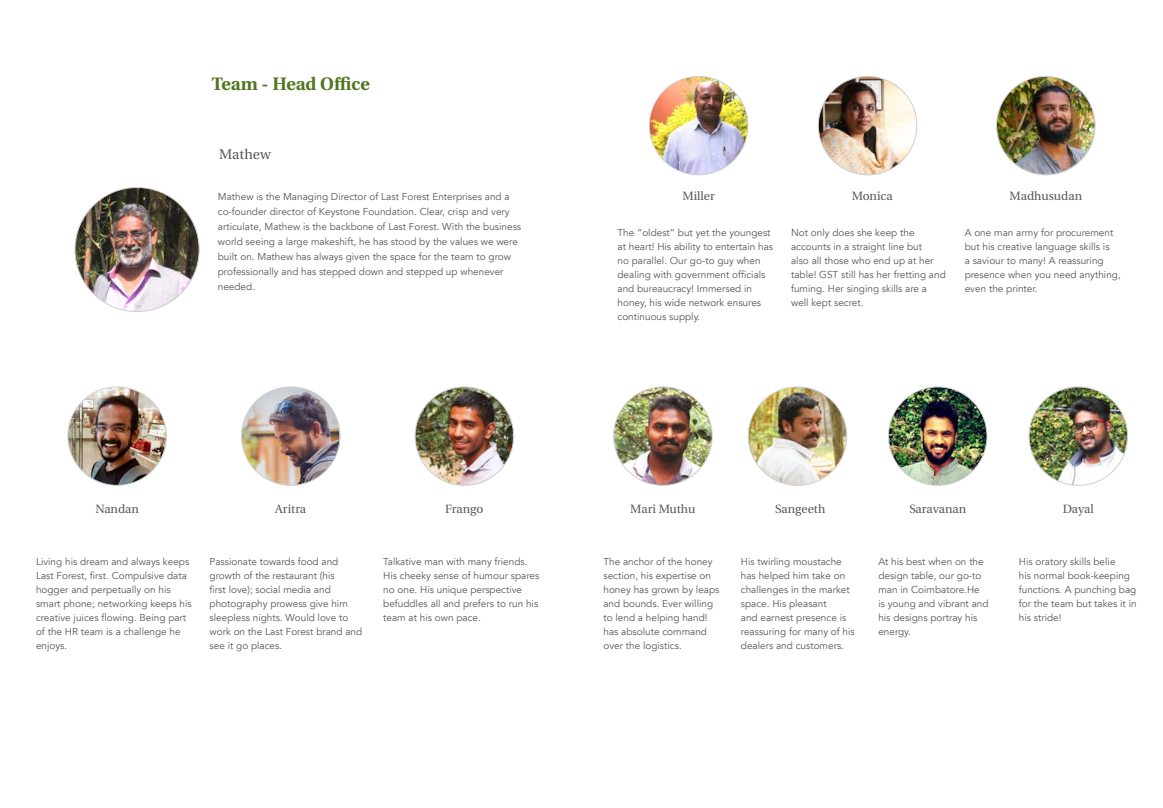
<style>
.page{position:relative;width:1163px;height:808px;background:#fff}
.page>*{position:absolute;margin:0;border:0;box-sizing:border-box;transform-origin:0 0}
.t1{font:700 18px "Heuristica";color:#527520}
.t2{font:14px "Heuristica";color:#555756}
.t3{font:12px "Heuristica";color:#555756}
.t4{font:10px/14px "Avenir LT";color:#555756}
</style>
<div class="page">
<img style="left:415px;top:387px;width:98px;height:98px;border-radius:49px">
<img style="left:241px;top:388px;width:98px;height:96px">
<img style="left:68px;top:387px;width:98px;height:98px;border-radius:49px">
<img style="left:75px;top:187px;width:124px;height:125px;border-radius:62px">
<img style="left:818px;top:76px;width:98px;height:99px;border-radius:49px">
<img style="left:748px;top:387px;width:98px;height:98px;border-radius:49px">
<img style="left:996px;top:76px;width:98px;height:99px;border-radius:49px">
<img style="left:649px;top:76px;width:98px;height:99px;border-radius:49px">
<img style="left:888px;top:387px;width:98px;height:98px;border-radius:49px">
<img style="left:1028px;top:387px;width:99px;height:98px;border-radius:49px">
<img style="left:613px;top:387px;width:99px;height:98px;border-radius:49px">
<h1 class="t1" style="left:212px;top:69px;width:159px">Team - Head Office</h1>
<h2 class="t2" style="left:219px;top:144px;width:53px">Mathew</h2>
<p class="t4" style="left:218px;top:189px;width:305px;line-height:15px">Mathew is the Managing Director of Last Forest Enterprises and a co-founder director of Keystone Foundation. Clear, crisp and very articulate, Mathew is the backbone of Last Forest. With the business world seeing a large makeshift, he has stood by the values we were built on. Mathew has always given the space for the team to grow professionally and has stepped down and stepped up whenever needed.</p>
<p class="t3" style="left:682px;top:187px;width:34px">Miller</p>
<p class="t4" style="left:617px;top:226px;width:157px">The “oldest” but yet the youngest at heart! His ability to entertain has no parallel. Our go-to guy when dealing with government officials and bureaucracy! Immersed in honey, his wide network ensures continuous supply.</p>
<p class="t3" style="left:851px;top:187px;width:43px">Monica</p>
<p class="t4" style="left:791px;top:226px;width:156px">Not only does she keep the accounts in a straight line but<br>also all those who end up at her table! GST still has her fretting and fuming. Her singing skills are a well kept secret.</p>
<p class="t3" style="left:1009px;top:187px;width:74px">Madhusudan</p>
<p class="t4" style="left:964px;top:226px;width:157px">A one man army for procurement but his creative language skills is<br>a saviour to many! A reassuring presence when you need anything, even the printer.</p>
<p class="t3" style="left:95px;top:499px;width:45px">Nandan</p>
<p class="t3" style="left:275px;top:499px;width:32px">Aritra</p>
<p class="t3" style="left:445px;top:499px;width:40px">Frango</p>
<p class="t4" style="left:36px;top:555px;width:157px">Living his dream and always keeps<br>Last Forest, first. Compulsive data hogger and perpetually on his smart phone; networking keeps his creative juices flowing. Being part of the HR team is a challenge he enjoys.</p>
<p class="t4" style="left:383px;top:555px;width:157px">Talkative man with many friends.<br>His cheeky sense of humour spares no one. His unique perspective befuddles all and prefers to run his team at his own pace.</p>
<p class="t4" style="left:209px;top:555px;width:154px">Passionate towards food and growth of the restaurant (his<br>first love); social media and photography prowess give him sleepless nights. Would love to work on the Last Forest brand and see it go places.</p>
<p class="t3" style="left:630px;top:499px;width:67px">Mari Muthu</p>
<p class="t4" style="left:603px;top:555px;width:117px">The anchor of the honey section, his expertise on honey has grown by leaps and bounds. Ever willing to lend a helping hand! has absolute command over the logistics.</p>
<p class="t3" style="left:775px;top:499px;width:51px">Sangeeth</p>
<p class="t3" style="left:909px;top:499px;width:58px">Saravanan</p>
<p class="t3" style="left:1062px;top:499px;width:33px">Dayal</p>
<p class="t4" style="left:740px;top:555px;width:115px">His twirling moustache has helped him take on challenges in the market space. His pleasant<br>and earnest presence is reassuring for many of his dealers and customers.</p>
<p class="t4" style="left:878px;top:555px;width:112px">At his best when on the design table, our go-to man in Coimbatore.He is young and vibrant and his designs portray his energy.</p>
<p class="t4" style="left:1018px;top:555px;width:119px">His oratory skills belie<br>his normal book-keeping functions. A punching bag for the team but takes it in his stride!</p>
</div>
